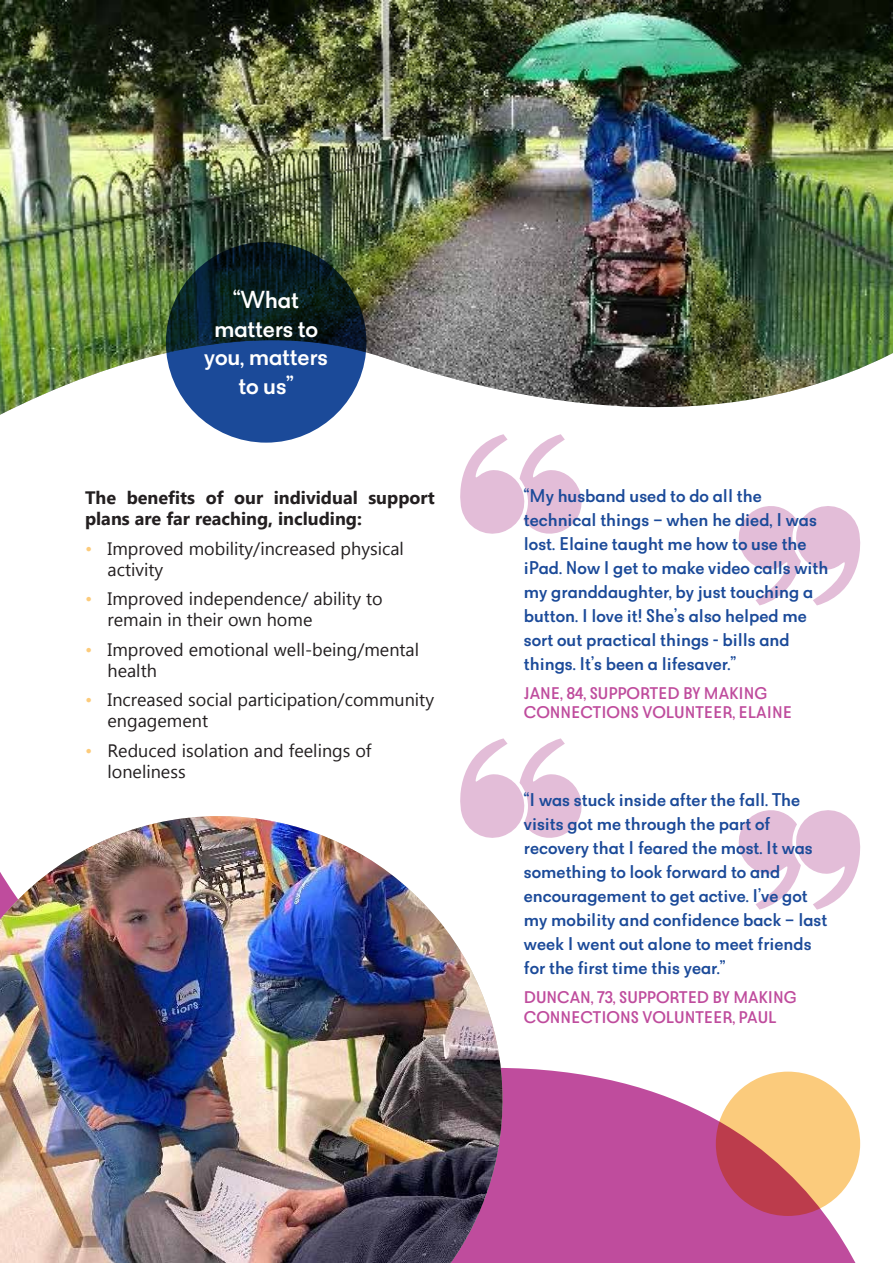
<style>
.page{position:relative;width:893px;height:1263px;background:#fff}
.page>*{position:absolute;margin:0;border:0;box-sizing:border-box;transform-origin:0 0}
.t1{font:500 24px/28.8px "Matita Geometric";letter-spacing:-.01em;color:#fff;text-align:center}
.t2{font:500 18px/24px "Matita Geometric";color:#1b4a99}
.t3{font:18px/21px "Gadugi";color:#231f20}
.t4{font:700 18px/21px "Gadugi";color:#231f20}
.t5{font:500 16.5px/19.8px "Matita Geometric";color:#bf4c9d}
.s1{color:#fccb7b}
</style>
<div class="page">
<svg style="left:502px;top:605px;width:359px;height:658px"></svg>
<img style="left:0;top:816px;width:502px;height:447px">
<img style="left:0;top:0;width:893px;height:415px">
<svg style="left:716px;top:1071px;width:144px;height:145px;background:#e8a16e"></svg>
<svg style="left:166px;top:242px;width:200px;height:201px;background:#11335c"></svg>
<svg style="left:460px;top:434px;width:122px;height:100px"></svg>
<svg style="left:457px;top:738px;width:128px;height:104px"></svg>
<svg style="left:738px;top:506px;width:123px;height:99px"></svg>
<svg style="left:735px;top:806px;width:126px;height:104px"></svg>
<h1 class="t1" style="left:204px;top:284px;width:125px">“What matters to you, matters to us”</h1>
<p class="t4" style="left:85px;top:487px;width:351px">The benefits of our individual support plans are far reaching, including:</p>
<p class="t3" style="left:108px;top:538px;width:298px;text-indent:-22px"><span class="s1">•</span> Improved mobility/increased physical activity</p>
<p class="t3" style="left:108px;top:588px;width:277px;text-indent:-22px"><span class="s1">•</span> Improved independence/ ability to remain in their own home</p>
<p class="t3" style="left:108px;top:639px;width:313px;text-indent:-22px"><span class="s1">•</span> Improved emotional well-being/mental health</p>
<p class="t3" style="left:108px;top:689px;width:328px;text-indent:-22px"><span class="s1">•</span> Increased social participation/community engagement</p>
<p class="t3" style="left:108px;top:740px;width:266px;text-indent:-22px"><span class="s1">•</span> Reduced isolation and feelings of loneliness</p>
<p class="t2" style="left:524px;top:484px;width:306px">“My husband used to do all the technical things – when he died, I was lost. Elaine taught me how to use the iPad. Now I get to make video calls with my granddaughter, by just touching a button. I love it! She’s also helped me sort out practical things - bills and things. It’s been a lifesaver.”</p>
<p class="t5" style="left:524px;top:683px;width:269px">JANE, 84, SUPPORTED BY MAKING<br>CONNECTIONS VOLUNTEER, ELAINE</p>
<p class="t2" style="left:524px;top:788px;width:305px">“I was stuck inside after the fall. The visits got me through the part of recovery that I feared the most. It was something to look forward to and encouragement to get active. I’ve got my mobility and confidence back – last week I went out alone to meet friends for the first time this year.”</p>
<p class="t5" style="left:524px;top:987px;width:274px">DUNCAN, 73, SUPPORTED BY MAKING<br>CONNECTIONS VOLUNTEER, PAUL</p>
</div>
